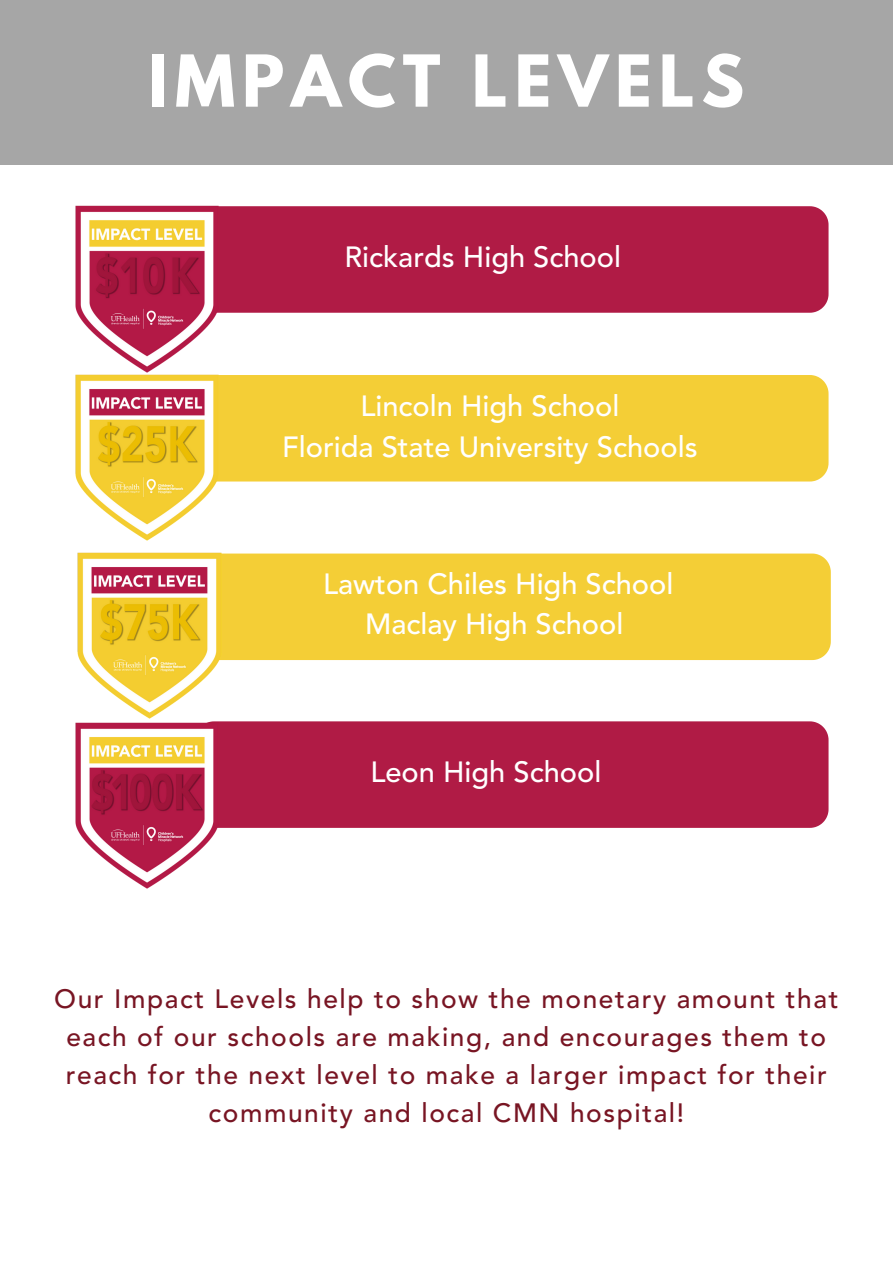
<style>
.page{position:relative;width:893px;height:1264px;background:#fff}
.page>*{position:absolute;margin:0;border:0;box-sizing:border-box;transform-origin:0 0}
.t1{font:700 63.45px "League Spartan";letter-spacing:.11em;color:#fff}
.t2{font:500 29.1px "Avenir LT Std";color:#fff}
.t3{font:500 26.4px/38.2px "Avenir LT Std";letter-spacing:.06em;color:#781523;text-align:center}
</style>
<div class="page">
<div style="left:0;top:0;width:892px;height:164px;background:#a6a6a6"></div>
<div style="left:235px;top:206px;width:593px;height:107px;background:#b01b45"></div>
<img style="left:75px;top:205px;width:160px;height:160px">
<div style="left:235px;top:375px;width:593px;height:106px;background:#f4ce36"></div>
<img style="left:75px;top:365px;width:160px;height:176px">
<div style="left:235px;top:721px;width:593px;height:106px;background:#b01b45"></div>
<img style="left:75px;top:718px;width:160px;height:170px">
<div style="left:237px;top:553px;width:593px;height:107px;background:#f4ce36"></div>
<img style="left:77px;top:552px;width:160px;height:166px">
<p class="t1" style="left:148px;top:50px;width:597px">IMPACT LEVELS</p>
<p class="t2" style="left:344px;top:245px;width:278px">Rickards High School</p>
<p class="t2" style="left:360px;top:394px;width:260px">Lincoln High School</p>
<p class="t2" style="left:282px;top:435px;width:417px">Florida State University Schools</p>
<p class="t2" style="left:323px;top:572px;width:352px">Lawton Chiles High School</p>
<p class="t2" style="left:365px;top:612px;width:260px">Maclay High School</p>
<p class="t2" style="left:370px;top:760px;width:232px">Leon High School</p>
<p class="t3" style="left:54px;top:981px;width:785px">Our Impact Levels help to show the monetary amount that each of our schools are making, and encourages them to reach for the next level to make a larger impact for their community and local CMN hospital!</p>
</div>
